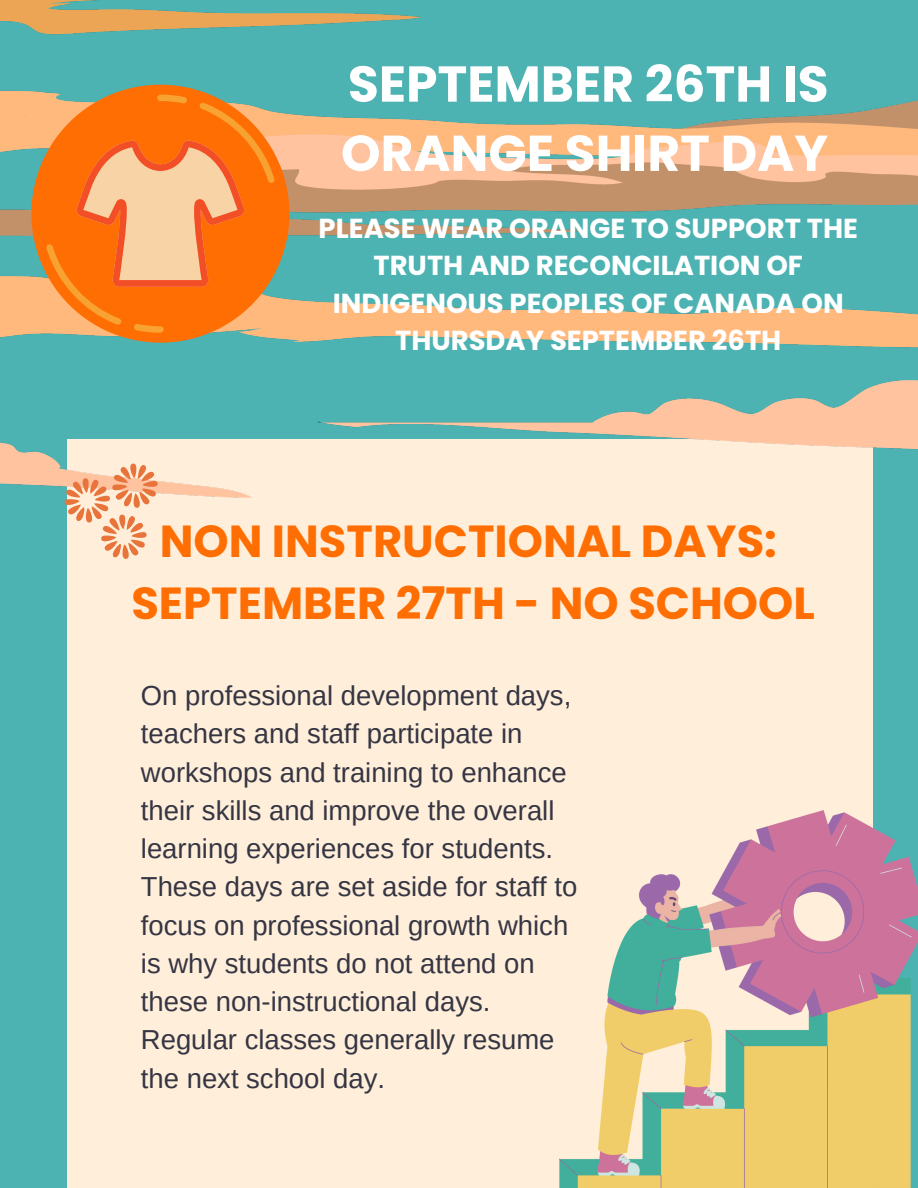
<style>
.page{position:relative;width:918px;height:1188px;background:#4cb2b2}
.page>*{position:absolute;margin:0;border:0;box-sizing:border-box;transform-origin:0 0}
.t1{font:700 50.4px/69.3px "Poppins";color:#fff}
.t2{font:700 44.85px/61.7px "Poppins";color:#ff6e03;text-align:center}
.t3{font:27.45px/38.2px "Arimo";color:#353543}
.t4{font:700 27.45px/37.5px "Poppins";color:#fff;text-align:center}
</style>
<div class="page">
<div style="left:68px;top:439px;width:804px;height:749px;background:#ffefda"></div>
<img style="left:0;top:0;width:918px;height:497px">
<svg style="left:31px;top:85px;width:258px;height:257px"></svg>
<svg style="left:46px;top:95px;width:229px;height:238px;background:#f88b39"></svg>
<img style="left:560px;top:810px;width:358px;height:378px">
<svg style="left:62px;top:462px;width:98px;height:100px"></svg>
<h1 class="t1" style="left:341px;top:49px;width:489px">SEPTEMBER 26TH IS<br>ORANGE SHIRT DAY</h1>
<h3 class="t4" style="left:319px;top:209px;width:541px">PLEASE WEAR ORANGE TO SUPPORT THE<br>TRUTH AND RECONCILATION OF<br>INDIGENOUS PEOPLES OF CANADA ON<br>THURSDAY SEPTEMBER 26TH</h3>
<p class="t2" style="left:131px;top:511px;width:685px">NON INSTRUCTIONAL DAYS:<br>SEPTEMBER 27TH - NO SCHOOL</p>
<h2 class="t3" style="left:141px;top:677px;width:438px">On professional development days, teachers and staff participate in workshops and training to enhance their skills and improve the overall learning experiences for students.<br>These days are set aside for staff to focus on professional growth which is why students do not attend on these non-instructional days.<br>Regular classes generally resume the next school day.</h2>
</div>
